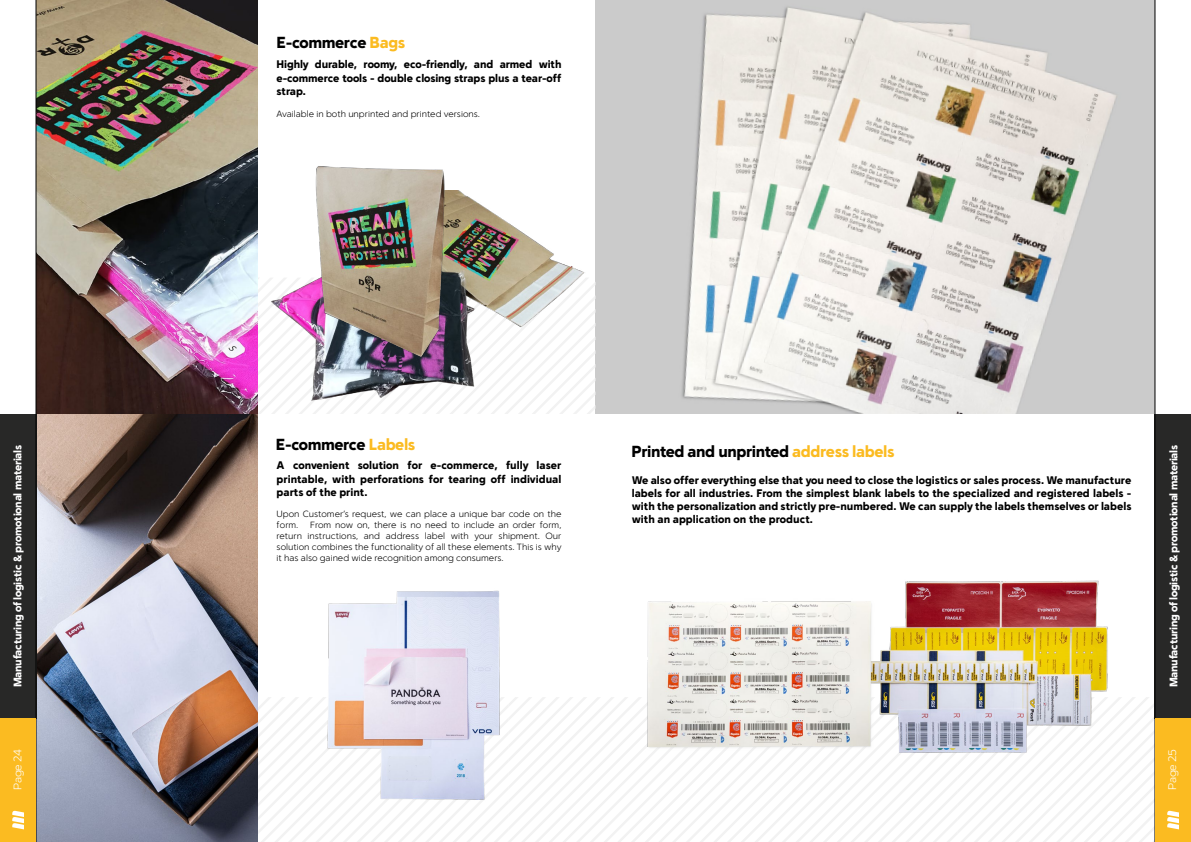
<style>
.page{position:relative;width:1191px;height:842px;background:#fff}
.page>*{position:absolute;margin:0;border:0;box-sizing:border-box;transform-origin:0 0}
.t1{font:900 16px "Simple Sans";letter-spacing:-.025em;color:#000}
.t2{font:900 11px/13.2px "Simple Sans";color:#000;text-align:justify}
.t3{font:900 11px "Simple Sans";letter-spacing:-.025em;color:#fff}
.t4{font:300 11px "Simple Sans";letter-spacing:-.025em;color:#fff}
.t5{font:300 9px/10.8px "Simple Sans";color:#000}
.s1{color:#fbbb21}
</style>
<div class="page">
<svg style="left:257px;top:697px;width:897px;height:145px"></svg>
<img style="left:595px;top:0;width:559px;height:414px">
<img style="left:37px;top:414px;width:220px;height:428px">
<svg style="left:257px;top:408px;width:338px;height:6px"></svg>
<img style="left:37px;top:0;width:220px;height:414px">
<img style="left:325px;top:590px;width:178px;height:246px">
<img style="left:839px;top:580px;width:298px;height:186px">
<img style="left:246px;top:191px;width:363px;height:217px">
<img style="left:202px;top:164px;width:245px;height:198px">
<img style="left:642px;top:596px;width:233px;height:158px">
<div style="left:0;top:414px;width:36px;height:304px;background:#282827"></div>
<div style="left:1154px;top:414px;width:37px;height:304px;background:#282827"></div>
<hr style="left:36px;top:0;width:1px;height:842px;background:#000">
<div style="left:0;top:718px;width:36px;height:124px;background:#fbbb21"></div>
<svg style="left:12px;top:810px;width:12px;height:19px"></svg>
<hr style="left:1154px;top:0;width:1px;height:842px;background:#000">
<div style="left:1155px;top:718px;width:36px;height:124px;background:#fbbb21"></div>
<svg style="left:1167px;top:810px;width:12px;height:19px"></svg>
<h1 class="t1" style="left:277px;top:33px;width:130px">E-commerce <span class="s1">Bags</span></h1>
<p class="t2" style="left:277px;top:58px;width:286px">Highly durable, roomy, eco-friendly, and armed with e-commerce tools - double closing straps plus a tear-off strap.</p>
<p class="t5" style="left:277px;top:108px;width:205px">Available in both unprinted and printed versions.</p>
<h1 class="t1" style="left:276px;top:434px;width:141px">E-commerce <span class="s1">Labels</span></h1>
<h1 class="t1" style="left:631px;top:441px;width:264px">Printed and unprinted <span class="s1">address labels</span></h1>
<p class="t2" style="left:632px;top:473px;width:501px">We also offer everything else that you need to close the logistics or sales process. We manufacture labels for all industries. From the simplest blank labels to the specialized and registered labels - with the personalization and strictly pre-numbered. We can supply the labels themselves or labels with an application on the product.</p>
<p class="t3" style="left:11px;top:687px;width:244px;rotate:-90deg">Manufacturing of logistic &amp; promotional materials</p>
<p class="t3" style="left:1167px;top:687px;width:244px;rotate:-90deg">Manufacturing of logistic &amp; promotional materials</p>
<p class="t2" style="left:277px;top:459px;width:286px">A convenient solution for e-commerce, fully laser printable, with perforations for tearing off individual parts of the print.</p>
<p class="t5" style="left:277px;top:509px;width:286px">Upon Customer’s request, we can place a unique bar code on the form.</p>
<p class="t5" style="left:277px;top:519px;width:286px;text-align:justify;text-indent:34px">From now on, there is no need to include an order form, return instructions, and address label with your shipment. Our solution combines the functionality of all these elements. This is why it has also gained wide recognition among consumers.</p>
<p class="t4" style="left:11px;top:790px;width:42px;rotate:-90deg">Page 24</p>
<p class="t4" style="left:1165px;top:790px;width:42px;rotate:-90deg">Page 25</p>
</div>
